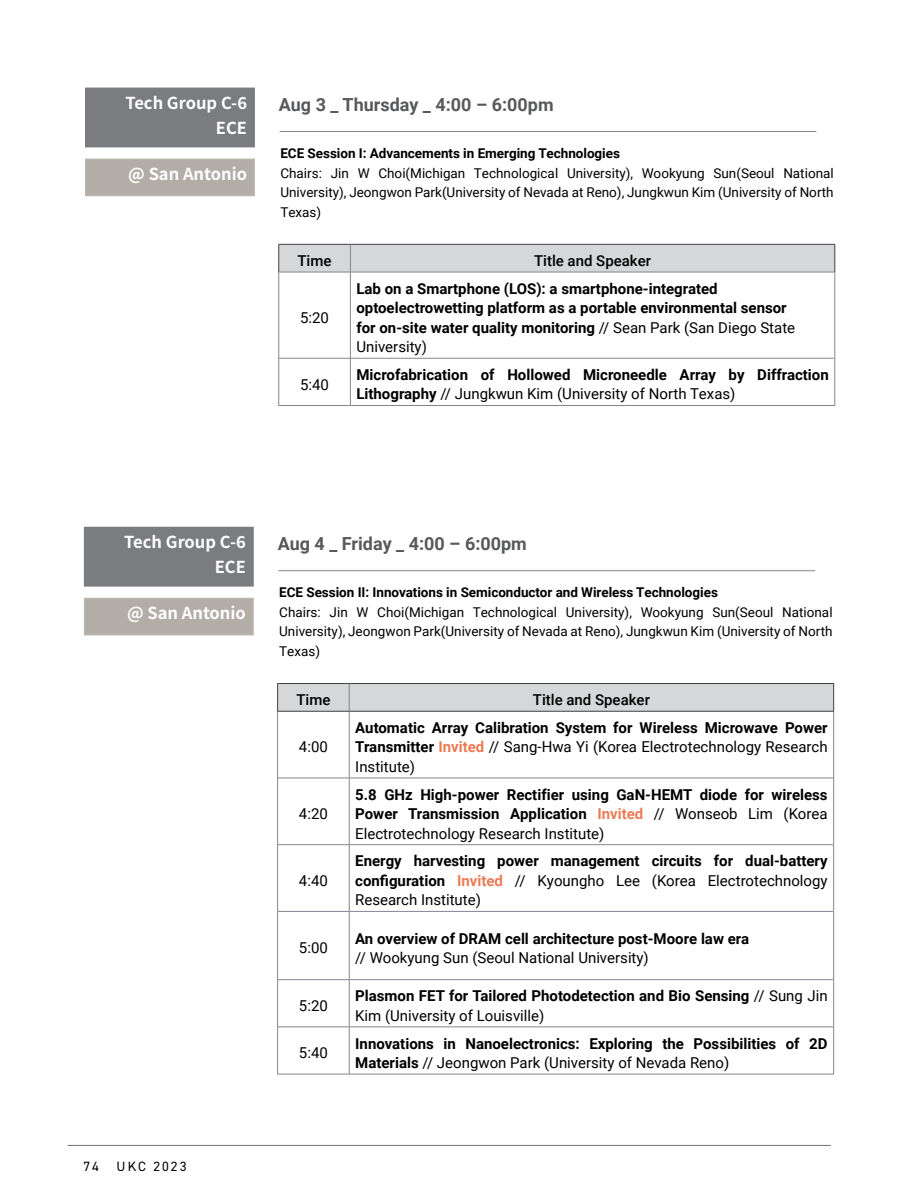
<style>
.page{position:relative;width:918px;height:1188px;background:#fff}
.page>*{position:absolute;margin:0;border:0;box-sizing:border-box;transform-origin:0 0}
.t1{font:700 18px "Roboto";color:#58595b}
.t2{font:700 16.5px/25.5px "Source Han Sans K";color:#fff;text-align:right}
.t3{font:700 15px/19.5px "Roboto";color:#000}
.t4{font:15px "Roboto";color:#000}
.t5{font:500 15px "Roboto";color:#000}
.t6{font:13.5px/19.5px "Roboto";color:#000;text-align:justify}
.t7{font:700 13.5px "Roboto";letter-spacing:-.005em;color:#000}
.t8{font:13.5px "DIN2014";letter-spacing:.15em;color:#000}
.s1{font-weight:400}
.s2{color:#eb7c56}
</style>
<div class="page">
<div style="left:86px;top:88px;width:168px;height:59px;background:#7b7c7f"></div>
<div style="left:86px;top:159px;width:168px;height:36px;background:#b3ada7"></div>
<div style="left:85px;top:159px;width:170px;height:37px;border:2px solid #bbb5af"></div>
<hr style="left:280px;top:131px;width:536px;height:1px;background:#858591">
<hr style="left:278px;top:272px;width:72px;height:1px;background:#858591">
<hr style="left:350px;top:272px;width:485px;height:1px;background:#858591">
<hr style="left:350px;top:272px;width:1px;height:86px;background:#858591">
<hr style="left:279px;top:358px;width:71px;height:1px;background:#858591">
<hr style="left:350px;top:358px;width:484px;height:1px;background:#858591">
<hr style="left:350px;top:358px;width:1px;height:47px;background:#858591">
<hr style="left:278px;top:405px;width:72px;height:1px;background:#858591">
<hr style="left:350px;top:405px;width:485px;height:1px;background:#858591">
<hr style="left:278px;top:272px;width:1px;height:86px;background:#858591">
<hr style="left:834px;top:272px;width:1px;height:86px;background:#858591">
<hr style="left:278px;top:358px;width:1px;height:47px;background:#858591">
<hr style="left:834px;top:358px;width:1px;height:47px;background:#858591">
<svg style="left:278px;top:244px;width:557px;height:28px"></svg>
<div style="left:85px;top:528px;width:168px;height:58px;background:#7b7c7f"></div>
<div style="left:84px;top:527px;width:170px;height:60px;border:2px solid #7b7c7f"></div>
<div style="left:85px;top:599px;width:168px;height:36px;background:#b3ada7"></div>
<div style="left:84px;top:598px;width:170px;height:37px;border:2px solid #bbb5af"></div>
<hr style="left:278px;top:570px;width:537px;height:1px;background:#858591">
<hr style="left:349px;top:711px;width:1px;height:67px;background:#858591">
<hr style="left:278px;top:778px;width:71px;height:1px;background:#858591">
<hr style="left:349px;top:778px;width:484px;height:1px;background:#858591">
<hr style="left:349px;top:778px;width:1px;height:67px;background:#858591">
<hr style="left:278px;top:844px;width:71px;height:1px;background:#858591">
<hr style="left:349px;top:844px;width:484px;height:1px;background:#858591">
<hr style="left:349px;top:845px;width:1px;height:66px;background:#858591">
<hr style="left:278px;top:911px;width:71px;height:1px;background:#858591">
<hr style="left:349px;top:911px;width:484px;height:1px;background:#858591">
<hr style="left:349px;top:912px;width:1px;height:67px;background:#858591">
<hr style="left:278px;top:979px;width:71px;height:1px;background:#858591">
<hr style="left:349px;top:979px;width:484px;height:1px;background:#858591">
<hr style="left:349px;top:980px;width:1px;height:47px;background:#858591">
<hr style="left:278px;top:1027px;width:71px;height:1px;background:#858591">
<hr style="left:349px;top:1027px;width:484px;height:1px;background:#858591">
<hr style="left:349px;top:1027px;width:1px;height:47px;background:#858591">
<hr style="left:277px;top:1074px;width:72px;height:1px;background:#858591">
<hr style="left:349px;top:1074px;width:485px;height:1px;background:#858591">
<hr style="left:277px;top:711px;width:1px;height:67px;background:#858591">
<hr style="left:833px;top:711px;width:1px;height:67px;background:#858591">
<hr style="left:277px;top:778px;width:1px;height:67px;background:#858591">
<hr style="left:833px;top:778px;width:1px;height:67px;background:#858591">
<hr style="left:277px;top:845px;width:1px;height:66px;background:#858591">
<hr style="left:833px;top:845px;width:1px;height:66px;background:#858591">
<hr style="left:277px;top:911px;width:1px;height:69px;background:#858591">
<hr style="left:833px;top:911px;width:1px;height:69px;background:#858591">
<hr style="left:277px;top:980px;width:1px;height:47px;background:#858591">
<hr style="left:833px;top:980px;width:1px;height:47px;background:#858591">
<hr style="left:277px;top:1027px;width:1px;height:47px;background:#858591">
<hr style="left:833px;top:1027px;width:1px;height:47px;background:#858591">
<hr style="left:277px;top:683px;width:72px;height:1px;background:#414042">
<hr style="left:349px;top:683px;width:485px;height:1px;background:#414042">
<div style="left:277px;top:684px;width:557px;height:27px;background:#d5d7d8"></div>
<hr style="left:277px;top:711px;width:72px;height:1px;background:#414042">
<hr style="left:349px;top:711px;width:485px;height:1px;background:#414042">
<hr style="left:68px;top:1145px;width:763px;height:1px;background:#717172">
<p class="t2" style="left:125px;top:90px;width:123px">Tech Group C-6<br>ECE</p>
<p class="t2" style="left:128px;top:161px;width:120px">@ San Antonio</p>
<p class="t1" style="left:279px;top:92px;width:276px">Aug 3 _ Thursday _ 4:00 – 6:00pm</p>
<p class="t7" style="left:280px;top:144px;width:341px">ECE Session I: Advancements in Emerging Technologies</p>
<p class="t6" style="left:280px;top:163px;width:555px">Chairs: Jin W Choi(Michigan Technological University), Wookyung Sun(Seoul National University), Jeongwon Park(University of Nevada at Reno), Jungkwun Kim (University of North Texas)</p>
<p class="t5" style="left:298px;top:250px;width:36px">Time</p>
<p class="t5" style="left:534px;top:250px;width:119px">Title and Speaker</p>
<p class="t4" style="left:300px;top:307px;width:30px">5:20</p>
<p class="t3" style="left:356px;top:278px;width:440px">Lab on a Smartphone (LOS): a smartphone-integrated optoelectrowetting platform as a portable environmental sensor for on-site water quality monitoring <span class="s1">// Sean Park (San Diego State University)</span></p>
<p class="t4" style="left:300px;top:374px;width:30px">5:40</p>
<p class="t3" style="left:356px;top:364px;width:474px">Microfabrication of Hollowed Microneedle Array by Diffraction<br>Lithography <span class="s1">// Jungkwun Kim (University of North Texas)</span></p>
<p class="t2" style="left:124px;top:529px;width:123px">Tech Group C-6<br>ECE</p>
<p class="t2" style="left:127px;top:600px;width:120px">@ San Antonio</p>
<p class="t1" style="left:278px;top:531px;width:251px">Aug 4 _ Friday _ 4:00 – 6:00pm</p>
<p class="t7" style="left:279px;top:583px;width:440px">ECE Session II: Innovations in Semiconductor and Wireless Technologies</p>
<p class="t6" style="left:279px;top:602px;width:555px">Chairs: Jin W Choi(Michigan Technological University), Wookyung Sun(Seoul National University), Jeongwon Park(University of Nevada at Reno), Jungkwun Kim (University of North Texas)</p>
<p class="t5" style="left:296px;top:689px;width:36px">Time</p>
<p class="t5" style="left:533px;top:689px;width:119px">Title and Speaker</p>
<p class="t4" style="left:299px;top:737px;width:30px">4:00</p>
<p class="t3" style="left:355px;top:717px;width:474px;text-align:justify">Automatic Array Calibration System for Wireless Microwave Power Transmitter <span class="s2">Invited</span> <span class="s1">// Sang-Hwa Yi (Korea Electrotechnology Research Institute)</span></p>
<p class="t4" style="left:299px;top:803px;width:30px">4:20</p>
<p class="t4" style="left:299px;top:870px;width:30px">4:40</p>
<p class="t4" style="left:299px;top:938px;width:30px">5:00</p>
<p class="t3" style="left:355px;top:784px;width:474px;text-align:justify">5.8 GHz High-power Rectifier using GaN-HEMT diode for wireless Power Transmission Application <span class="s2">Invited</span> <span class="s1">// Wonseob Lim (Korea Electrotechnology Research Institute)</span></p>
<p class="t3" style="left:355px;top:851px;width:474px;text-align:justify">Energy harvesting power management circuits for dual-battery configuration <span class="s2">Invited</span> <span class="s1">// Kyoungho Lee (Korea Electrotechnology Research Institute)</span></p>
<p class="t3" style="left:355px;top:928px;width:395px">An overview of DRAM cell architecture post-Moore law era</p>
<p class="t4" style="left:355px;top:947px;width:295px">// Wookyung Sun (Seoul National University)</p>
<p class="t4" style="left:299px;top:995px;width:30px">5:20</p>
<p class="t3" style="left:355px;top:986px;width:474px">Plasmon FET for Tailored Photodetection and Bio Sensing <span class="s1">// Sung Jin<br>Kim (University of Louisville)</span></p>
<p class="t4" style="left:299px;top:1043px;width:30px">5:40</p>
<p class="t3" style="left:355px;top:1033px;width:474px">Innovations in Nanoelectronics: Exploring the Possibilities of 2D<br>Materials <span class="s1">// Jeongwon Park (University of Nevada Reno)</span></p>
<p class="t8" style="left:84px;top:1158px;width:17px">74</p>
<p class="t8" style="left:117px;top:1158px;width:71px">UKC 2023</p>
</div>
